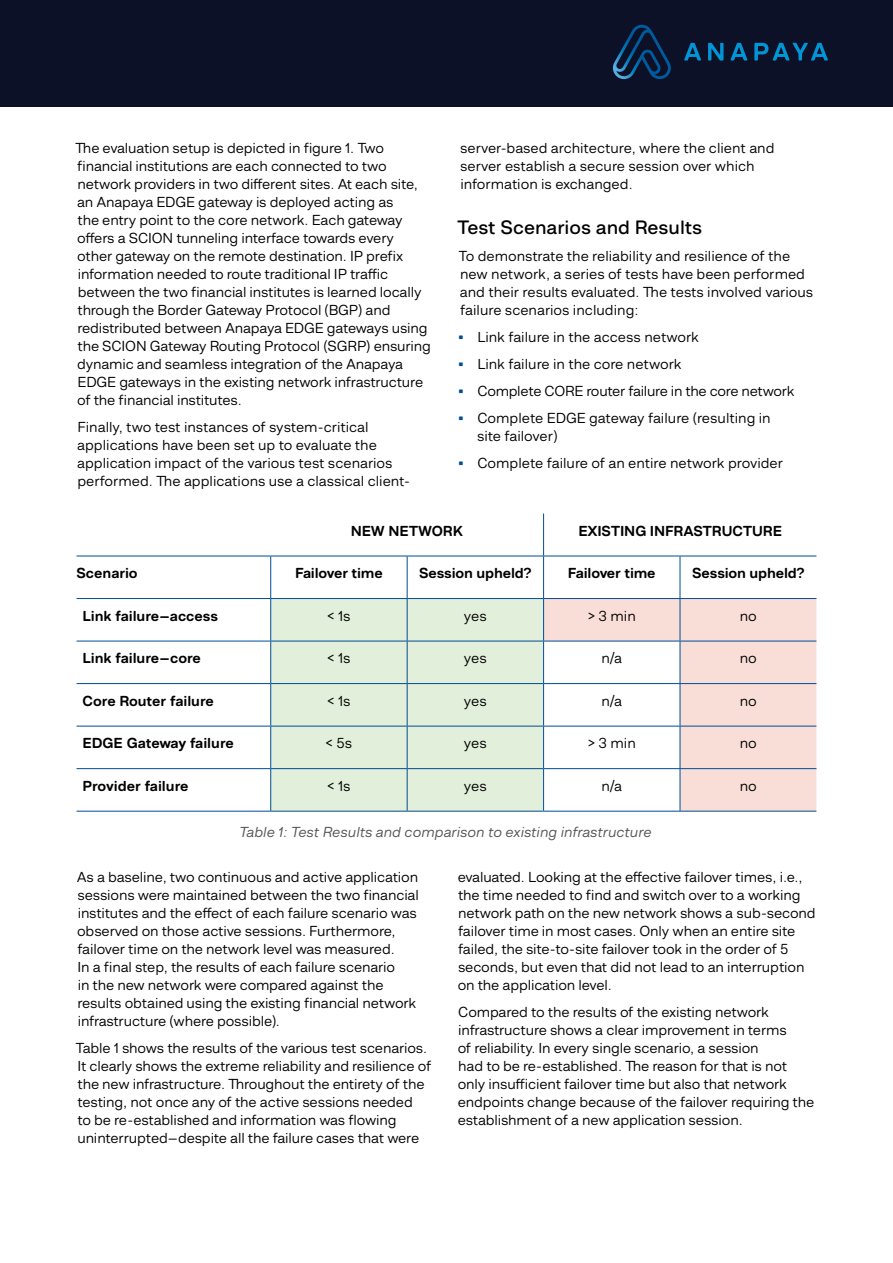
<style>
.page{position:relative;width:893px;height:1263px;background:#fff}
.page>*{position:absolute;margin:0;border:0;box-sizing:border-box;transform-origin:0 0}
.t1{font:18px "Montreux CS Dm Bd";color:#000}
.t2{font:13.5px/18px "Montreux CS";letter-spacing:-.01em;color:#000}
.t3{font:700 13.5px "Montreux CS";letter-spacing:-.01em;color:#000}
.t4{font:italic 13.5px "Montreux CS";letter-spacing:-.01em;color:#575756}
.s1{font-weight:700;font-size:18px;color:#004c97}
</style>
<div class="page">
<div style="left:0;top:0;width:893px;height:106px;background:#0d1128"></div>
<svg style="left:684px;top:43px;width:17px;height:18px"></svg>
<svg style="left:708px;top:43px;width:15px;height:18px"></svg>
<svg style="left:730px;top:43px;width:17px;height:18px"></svg>
<svg style="left:754px;top:43px;width:74px;height:18px"></svg>
<svg style="left:613px;top:25px;width:58px;height:54px"></svg>
<div style="left:271px;top:599px;width:272px;height:212px;background:#e2efda"></div>
<svg style="left:544px;top:599px;width:272px;height:212px;fill:#f9ded7"></svg>
<hr style="left:77px;top:556px;width:194px;height:1px;background:#004c97">
<hr style="left:271px;top:556px;width:136px;height:1px;background:#004c97">
<hr style="left:407px;top:556px;width:137px;height:1px;background:#004c97">
<hr style="left:544px;top:556px;width:136px;height:1px;background:#004c97">
<hr style="left:680px;top:556px;width:136px;height:1px;background:#004c97">
<hr style="left:77px;top:598px;width:194px;height:1px;background:#004c97">
<hr style="left:271px;top:598px;width:136px;height:1px;background:#004c97">
<hr style="left:407px;top:598px;width:137px;height:1px;background:#004c97">
<hr style="left:544px;top:598px;width:136px;height:1px;background:#004c97">
<hr style="left:680px;top:598px;width:136px;height:1px;background:#004c97">
<hr style="left:77px;top:641px;width:194px;height:1px;background:#004c97">
<hr style="left:271px;top:641px;width:136px;height:1px;background:#004c97">
<hr style="left:407px;top:641px;width:137px;height:1px;background:#004c97">
<hr style="left:544px;top:641px;width:136px;height:1px;background:#004c97">
<hr style="left:680px;top:641px;width:136px;height:1px;background:#004c97">
<hr style="left:77px;top:683px;width:194px;height:1px;background:#004c97">
<hr style="left:271px;top:683px;width:136px;height:1px;background:#004c97">
<hr style="left:407px;top:683px;width:137px;height:1px;background:#004c97">
<hr style="left:544px;top:683px;width:136px;height:1px;background:#004c97">
<hr style="left:680px;top:683px;width:136px;height:1px;background:#004c97">
<hr style="left:77px;top:726px;width:194px;height:1px;background:#004c97">
<hr style="left:271px;top:726px;width:136px;height:1px;background:#004c97">
<hr style="left:407px;top:726px;width:137px;height:1px;background:#004c97">
<hr style="left:544px;top:726px;width:136px;height:1px;background:#004c97">
<hr style="left:680px;top:726px;width:136px;height:1px;background:#004c97">
<hr style="left:77px;top:768px;width:194px;height:1px;background:#004c97">
<hr style="left:271px;top:768px;width:136px;height:1px;background:#004c97">
<hr style="left:407px;top:768px;width:137px;height:1px;background:#004c97">
<hr style="left:544px;top:768px;width:136px;height:1px;background:#004c97">
<hr style="left:680px;top:768px;width:136px;height:1px;background:#004c97">
<hr style="left:77px;top:811px;width:194px;height:1px;background:#004c97">
<hr style="left:271px;top:811px;width:136px;height:1px;background:#004c97">
<hr style="left:407px;top:811px;width:137px;height:1px;background:#004c97">
<hr style="left:544px;top:811px;width:136px;height:1px;background:#004c97">
<hr style="left:680px;top:811px;width:136px;height:1px;background:#004c97">
<hr style="left:543px;top:513px;width:1px;height:43px;background:#004c97">
<hr style="left:270px;top:556px;width:1px;height:42px;background:#004c97">
<hr style="left:407px;top:556px;width:1px;height:42px;background:#004c97">
<hr style="left:543px;top:556px;width:1px;height:42px;background:#004c97">
<hr style="left:680px;top:556px;width:1px;height:42px;background:#004c97">
<hr style="left:270px;top:599px;width:1px;height:42px;background:#004c97">
<hr style="left:407px;top:599px;width:1px;height:42px;background:#004c97">
<hr style="left:543px;top:599px;width:1px;height:42px;background:#004c97">
<hr style="left:680px;top:599px;width:1px;height:42px;background:#004c97">
<hr style="left:270px;top:641px;width:1px;height:42px;background:#004c97">
<hr style="left:407px;top:641px;width:1px;height:42px;background:#004c97">
<hr style="left:543px;top:641px;width:1px;height:42px;background:#004c97">
<hr style="left:680px;top:641px;width:1px;height:42px;background:#004c97">
<hr style="left:270px;top:684px;width:1px;height:42px;background:#004c97">
<hr style="left:407px;top:684px;width:1px;height:42px;background:#004c97">
<hr style="left:543px;top:684px;width:1px;height:42px;background:#004c97">
<hr style="left:680px;top:684px;width:1px;height:42px;background:#004c97">
<hr style="left:270px;top:726px;width:1px;height:42px;background:#004c97">
<hr style="left:407px;top:726px;width:1px;height:42px;background:#004c97">
<hr style="left:543px;top:726px;width:1px;height:42px;background:#004c97">
<hr style="left:680px;top:726px;width:1px;height:42px;background:#004c97">
<hr style="left:270px;top:769px;width:1px;height:42px;background:#004c97">
<hr style="left:407px;top:769px;width:1px;height:42px;background:#004c97">
<hr style="left:543px;top:769px;width:1px;height:42px;background:#004c97">
<hr style="left:680px;top:769px;width:1px;height:42px;background:#004c97">
<p class="t2" style="left:75px;top:139px;width:357px">The evaluation setup is depicted in figure 1. Two financial institutions are each connected to two network providers in two different sites. At each site, an Anapaya EDGE gateway is deployed acting as<br>the entry point to the core network. Each gateway offers a SCION tunneling interface towards every other gateway on the remote destination. IP prefix information needed to route traditional IP traffic between the two financial institutes is learned locally through the Border Gateway Protocol (BGP) and redistributed between Anapaya EDGE gateways using the SCION Gateway Routing Protocol (SGRP) ensuring dynamic and seamless integration of the Anapaya EDGE gateways in the existing network infrastructure of the financial institutes.</p>
<p class="t2" style="left:77px;top:418px;width:334px">Finally, two test instances of system-critical applications have been set up to evaluate the application impact of the various test scenarios performed. The applications use a classical client-</p>
<p class="t2" style="left:460px;top:139px;width:316px">server-based architecture, where the client and server establish a secure session over which information is exchanged.</p>
<h1 class="t1" style="left:457px;top:216px;width:246px">Test Scenarios and Results</h1>
<p class="t2" style="left:458px;top:247px;width:356px">To demonstrate the reliability and resilience of the new network, a series of tests have been performed and their results evaluated. The tests involved various failure scenarios including:</p>
<p class="t2" style="left:457px;top:328px;width:243px"><span class="s1">•</span> Link failure in the access network</p>
<p class="t2" style="left:457px;top:355px;width:226px"><span class="s1">•</span> Link failure in the core network</p>
<p class="t2" style="left:457px;top:382px;width:339px"><span class="s1">•</span> Complete CORE router failure in the core network</p>
<p class="t2" style="left:477px;top:409px;width:295px;text-indent:-20px"><span class="s1">•</span> Complete EDGE gateway failure (resulting in site failover)</p>
<p class="t2" style="left:457px;top:454px;width:327px"><span class="s1">•</span> Complete failure of an entire network provider</p>
<p class="t3" style="left:351px;top:522px;width:114px">NEW NETWORK</p>
<p class="t3" style="left:578px;top:522px;width:205px">EXISTING INFRASTRUCTURE</p>
<p class="t3" style="left:77px;top:565px;width:63px">Scenario</p>
<p class="t3" style="left:295px;top:565px;width:89px">Failover time</p>
<p class="t3" style="left:419px;top:565px;width:114px">Session upheld?</p>
<p class="t3" style="left:568px;top:565px;width:89px">Failover time</p>
<p class="t3" style="left:692px;top:565px;width:114px">Session upheld?</p>
<p class="t3" style="left:83px;top:607px;width:137px">Link failure—access</p>
<p class="t2" style="left:327px;top:607px;width:25px">&lt; 1s</p>
<p class="t2" style="left:464px;top:607px;width:24px">yes</p>
<p class="t2" style="left:588px;top:607px;width:50px">&gt; 3 min</p>
<p class="t2" style="left:740px;top:607px;width:19px">no</p>
<p class="t3" style="left:83px;top:650px;width:120px">Link failure—core</p>
<p class="t2" style="left:327px;top:649px;width:25px">&lt; 1s</p>
<p class="t2" style="left:464px;top:649px;width:24px">yes</p>
<p class="t2" style="left:601px;top:649px;width:22px">n/a</p>
<p class="t2" style="left:740px;top:649px;width:19px">no</p>
<p class="t3" style="left:83px;top:692px;width:133px">Core Router failure</p>
<p class="t2" style="left:327px;top:692px;width:25px">&lt; 1s</p>
<p class="t2" style="left:464px;top:692px;width:24px">yes</p>
<p class="t2" style="left:601px;top:692px;width:22px">n/a</p>
<p class="t2" style="left:740px;top:692px;width:19px">no</p>
<p class="t3" style="left:83px;top:735px;width:153px">EDGE Gateway failure</p>
<p class="t2" style="left:326px;top:734px;width:28px">&lt; 5s</p>
<p class="t2" style="left:464px;top:734px;width:24px">yes</p>
<p class="t2" style="left:588px;top:734px;width:50px">&gt; 3 min</p>
<p class="t2" style="left:740px;top:734px;width:19px">no</p>
<p class="t3" style="left:83px;top:777px;width:107px">Provider failure</p>
<p class="t2" style="left:327px;top:777px;width:25px">&lt; 1s</p>
<p class="t2" style="left:464px;top:777px;width:24px">yes</p>
<p class="t2" style="left:601px;top:777px;width:22px">n/a</p>
<p class="t2" style="left:740px;top:777px;width:19px">no</p>
<p class="t4" style="left:239px;top:823px;width:414px">Table 1: Test Results and comparison to existing infrastructure</p>
<p class="t2" style="left:77px;top:868px;width:343px">As a baseline, two continuous and active application sessions were maintained between the two financial institutes and the effect of each failure scenario was observed on those active sessions. Furthermore, failover time on the network level was measured.<br>In a final step, the results of each failure scenario<br>in the new network were compared against the results obtained using the existing financial network infrastructure (where possible).</p>
<p class="t2" style="left:76px;top:1039px;width:357px">Table 1 shows the results of the various test scenarios.<br>It clearly shows the extreme reliability and resilience of the new infrastructure. Throughout the entirety of the testing, not once any of the active sessions needed<br>to be re-established and information was flowing uninterrupted—despite all the failure cases that were</p>
<p class="t2" style="left:458px;top:868px;width:360px">evaluated. Looking at the effective failover times, i.e., the time needed to find and switch over to a working network path on the new network shows a sub-second failover time in most cases. Only when an entire site failed, the site-to-site failover took in the order of 5 seconds, but even that did not lead to an interruption on the application level.</p>
<p class="t2" style="left:458px;top:1003px;width:358px">Compared to the results of the existing network infrastructure shows a clear improvement in terms<br>of reliability. In every single scenario, a session<br>had to be re-established. The reason for that is not only insufficient failover time but also that network endpoints change because of the failover requiring the establishment of a new application session.</p>
</div>
